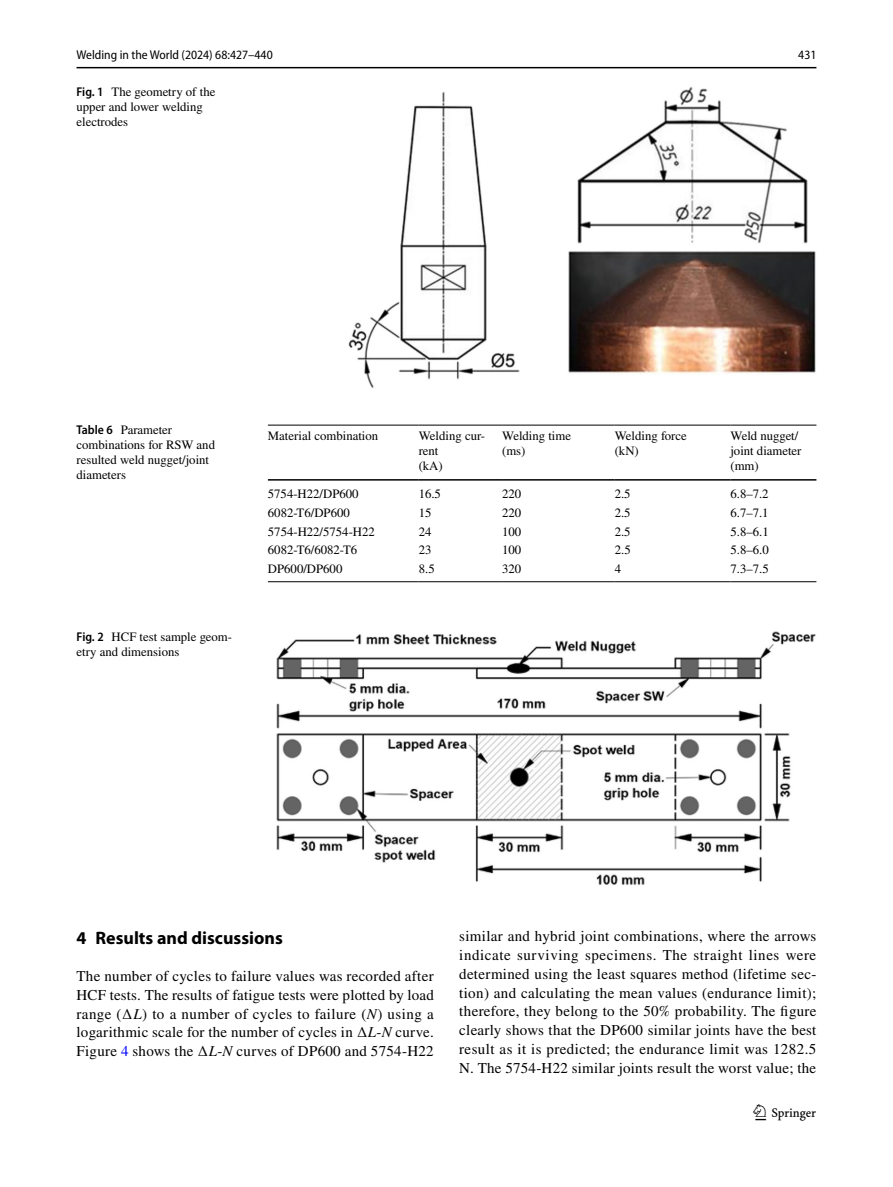
<style>
.page{position:relative;width:893px;height:1187px;background:#fff}
.page>*{position:absolute;margin:0;border:0;box-sizing:border-box;transform-origin:0 0}
.t1{font:22.5px "Springnew Regular 3";color:#000}
.t2{font:700 18px "Myriad Pro";color:#000}
.t3{font:15px/18.8px "STIX";letter-spacing:.015em;color:#000;text-align:justify}
.t4{font:12.75px/15px "STIX";color:#000}
.t5{font:semi-condensed 12.75px "Myriad Pro";color:#000}
.s1{font-family:"Myriad Pro";font-weight:600;font-stretch:semi-condensed}
.s2{font-style:italic}
.s3{color:#00f}
</style>
<div class="page">
<hr style="left:77px;top:67px;width:739px;height:1px;background:#000">
<img style="left:349px;top:87px;width:467px;height:301px">
<hr style="left:268px;top:424px;width:151px;height:1px;background:#000">
<hr style="left:268px;top:479px;width:151px;height:1px;background:#000">
<hr style="left:419px;top:424px;width:83px;height:1px;background:#000">
<hr style="left:419px;top:479px;width:83px;height:1px;background:#000">
<hr style="left:502px;top:424px;width:113px;height:1px;background:#000">
<hr style="left:502px;top:479px;width:113px;height:1px;background:#000">
<hr style="left:615px;top:424px;width:115px;height:1px;background:#000">
<hr style="left:615px;top:479px;width:115px;height:1px;background:#000">
<hr style="left:730px;top:424px;width:86px;height:1px;background:#000">
<hr style="left:730px;top:479px;width:86px;height:1px;background:#000">
<hr style="left:268px;top:581px;width:151px;height:1px;background:#000">
<hr style="left:419px;top:581px;width:83px;height:1px;background:#000">
<hr style="left:502px;top:581px;width:113px;height:1px;background:#000">
<hr style="left:615px;top:581px;width:115px;height:1px;background:#000">
<hr style="left:730px;top:581px;width:86px;height:1px;background:#000">
<img style="left:276px;top:631px;width:540px;height:254px">
<p class="t5" style="left:77px;top:48px;width:198px">Welding in the World (2024) 68:427–440</p>
<p class="t5" style="left:798px;top:48px;width:20px">431</p>
<p class="t4" style="left:77px;top:85px;width:140px"><span class="s1">Fig. 1</span> The geometry of the upper and lower welding electrodes</p>
<p class="t4" style="left:77px;top:423px;width:140px"><span class="s1">Table 6</span> Parameter combinations for RSW and resulted weld nugget/joint diameters</p>
<p class="t4" style="left:268px;top:429px;width:112px">Material combination</p>
<p class="t4" style="left:419px;top:429px;width:68px">Welding cur&shy;rent<br>(kA)</p>
<p class="t4" style="left:502px;top:429px;width:71px">Welding time (ms)</p>
<p class="t4" style="left:615px;top:429px;width:74px">Welding force (kN)</p>
<p class="t4" style="left:730px;top:429px;width:73px">Weld nugget/ joint diameter (mm)</p>
<p class="t4" style="left:268px;top:487px;width:92px">5754-H22/DP600</p>
<p class="t4" style="left:419px;top:487px;width:24px">16.5</p>
<p class="t4" style="left:502px;top:487px;width:21px">220</p>
<p class="t4" style="left:615px;top:487px;width:17px">2.5</p>
<p class="t4" style="left:730px;top:487px;width:40px">6.8–7.2</p>
<p class="t4" style="left:268px;top:506px;width:83px">6082-T6/DP600</p>
<p class="t4" style="left:419px;top:506px;width:14px">15</p>
<p class="t4" style="left:502px;top:506px;width:21px">220</p>
<p class="t4" style="left:615px;top:506px;width:17px">2.5</p>
<p class="t4" style="left:730px;top:506px;width:40px">6.7–7.1</p>
<p class="t4" style="left:268px;top:524px;width:108px">5754-H22/5754-H22</p>
<p class="t4" style="left:419px;top:524px;width:14px">24</p>
<p class="t4" style="left:502px;top:524px;width:21px">100</p>
<p class="t4" style="left:615px;top:524px;width:17px">2.5</p>
<p class="t4" style="left:730px;top:524px;width:40px">5.8–6.1</p>
<p class="t4" style="left:268px;top:543px;width:91px">6082-T6/6082-T6</p>
<p class="t4" style="left:419px;top:543px;width:14px">23</p>
<p class="t4" style="left:502px;top:543px;width:21px">100</p>
<p class="t4" style="left:615px;top:543px;width:17px">2.5</p>
<p class="t4" style="left:730px;top:543px;width:40px">5.8–6.0</p>
<p class="t4" style="left:268px;top:562px;width:76px">DP600/DP600</p>
<p class="t4" style="left:419px;top:562px;width:17px">8.5</p>
<p class="t4" style="left:502px;top:562px;width:21px">320</p>
<p class="t4" style="left:615px;top:562px;width:8px">4</p>
<p class="t4" style="left:730px;top:562px;width:40px">7.3–7.5</p>
<p class="t4" style="left:77px;top:630px;width:157px"><span class="s1">Fig. 2</span> HCF test sample geom&shy;etry and dimensions</p>
<p class="t2" style="left:77px;top:925px;width:208px">4 Results and discussions</p>
<p class="t3" style="left:77px;top:967px;width:359px">The number of cycles to failure values was recorded after HCF tests. The results of fatigue tests were plotted by load range (∆<span class="s2">L</span>) to a number of cycles to failure (<span class="s2">N</span>) using a logarithmic scale for the number of cycles in ∆<span class="s2">L</span>-<span class="s2">N</span> curve.<br>Figure <span class="s3">4</span> shows the ∆<span class="s2">L</span>-<span class="s2">N</span> curves of DP600 and 5754-H22</p>
<p class="t3" style="left:459px;top:927px;width:359px">similar and hybrid joint combinations, where the arrows indicate surviving specimens. The straight lines were determined using the least squares method (lifetime sec&shy;tion) and calculating the mean values (endurance limit); therefore, they belong to the 50% probability. The figure clearly shows that the DP600 similar joints have the best result as it is predicted; the endurance limit was 1282.5<br>N. The 5754-H22 similar joints result the worst value; the</p>
<h1 class="t1" style="left:755px;top:1104px;width:62px">1 3</h1>
</div>
